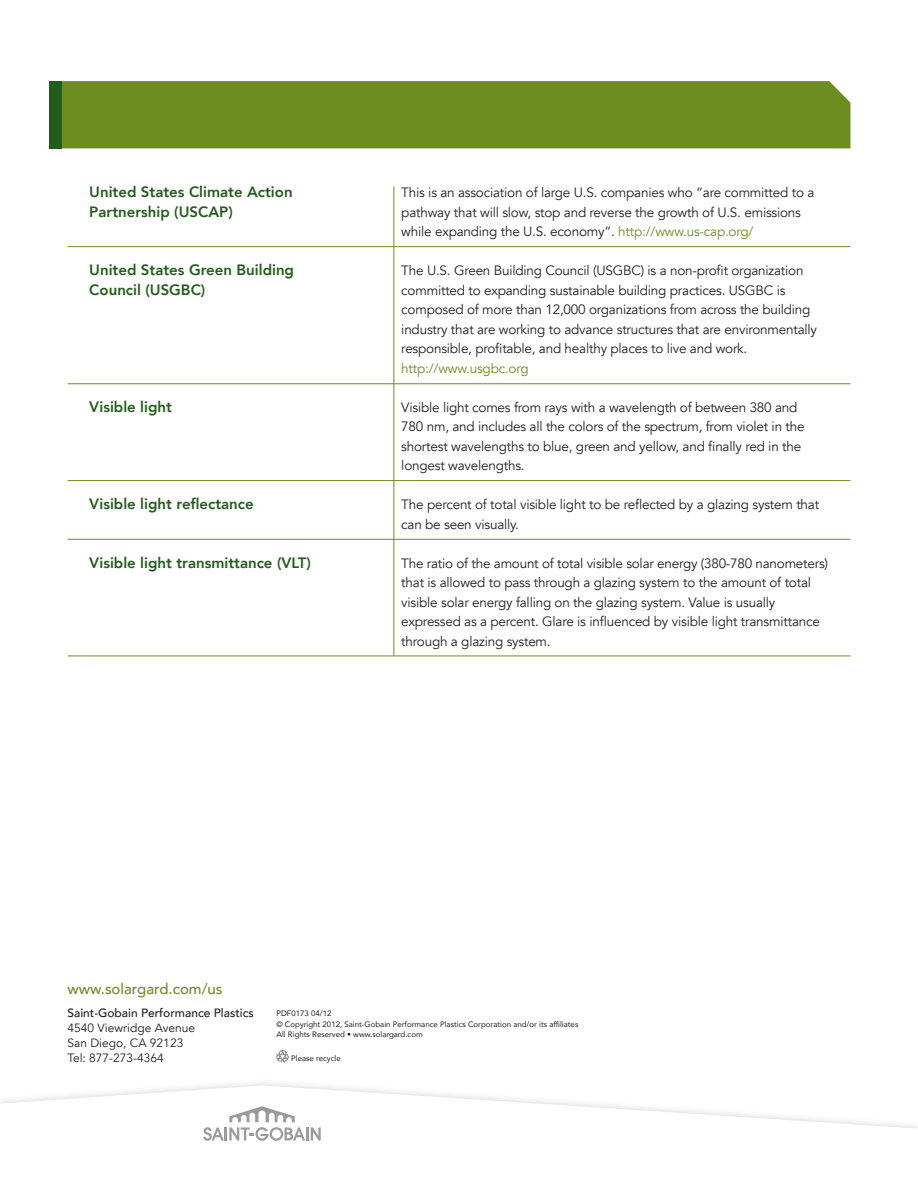
<style>
.page{position:relative;width:918px;height:1188px;background:#fff}
.page>*{position:absolute;margin:0;border:0;box-sizing:border-box;transform-origin:0 0}
.Text_Head{font:800 15px "Avenir LT Com";color:#225e1a}
.t1{font:500 15px "Avenir LT Com";color:#6d8d23}
.Text_Head-2{font:13.5px/19.5px "Avenir LT Com";letter-spacing:-.015em;color:#231f20}
.Body_Text{font:12px/15px "Avenir LT Com";color:#231f20}
.t2{font:7.8px/10.5px "Avenir LT Com";color:#231f20}
.s1{color:#6d8d23}
.s2{font-weight:500}
</style>
<div class="page">
<hr style="left:68px;top:246px;width:782px;height:1px;background:#6d8d23">
<hr style="left:393px;top:187px;width:1px;height:469px;background:#6d8d23">
<hr style="left:68px;top:383px;width:782px;height:1px;background:#6d8d23">
<hr style="left:68px;top:480px;width:782px;height:1px;background:#6d8d23">
<hr style="left:68px;top:539px;width:782px;height:1px;background:#6d8d23">
<hr style="left:68px;top:656px;width:782px;height:1px;background:#6d8d23">
<div style="left:62px;top:81px;width:789px;height:67px;background:#6d8d23"></div>
<div style="left:49px;top:81px;width:13px;height:67px;background:#225e1a"></div>
<svg style="left:0;top:1085px;width:918px;height:43px"></svg>
<svg style="left:203px;top:1106px;width:118px;height:35px"></svg>
<svg style="left:276px;top:1051px;width:13px;height:11px"></svg>
<p class="Text_Head" style="left:89px;top:183px;width:205px">United States Climate Action</p>
<p class="Text_Head-2" style="left:401px;top:183px;width:415px">This is an association of large U.S. companies who “are committed to a</p>
<p class="Text_Head" style="left:89px;top:203px;width:145px">Partnership (USCAP)</p>
<p class="Text_Head-2" style="left:401px;top:203px;width:401px">pathway that will slow, stop and reverse the growth of U.S. emissions while expanding the U.S. economy”. <span class="s1">http://www.us-cap.org/</span></p>
<p class="Text_Head" style="left:89px;top:261px;width:206px">United States Green Building</p>
<p class="Text_Head-2" style="left:401px;top:261px;width:404px">The U.S. Green Building Council (USGBC) is a non-profit organization</p>
<p class="Text_Head" style="left:89px;top:281px;width:118px">Council (USGBC)</p>
<p class="Text_Head-2" style="left:401px;top:281px;width:417px">committed to expanding sustainable building practices. USGBC is composed of more than 12,000 organizations from across the building industry that are working to advance structures that are environmentally responsible, profitable, and healthy places to live and work. <span class="s1">http://www.usgbc.org</span></p>
<p class="Text_Head" style="left:89px;top:398px;width:84px">Visible light</p>
<p class="Text_Head-2" style="left:401px;top:398px;width:405px">Visible light comes from rays with a wavelength of between 380 and 780 nm, and includes all the colors of the spectrum, from violet in the shortest wavelengths to blue, green and yellow, and finally red in the longest wavelengths.</p>
<p class="Text_Head" style="left:89px;top:495px;width:166px">Visible light reflectance</p>
<p class="Text_Head-2" style="left:401px;top:495px;width:419px">The percent of total visible light to be reflected by a glazing system that can be seen visually.</p>
<p class="Text_Head" style="left:89px;top:554px;width:223px">Visible light transmittance (VLT)</p>
<p class="Text_Head-2" style="left:401px;top:554px;width:428px">The ratio of the amount of total visible solar energy (380-780 nanometers) that is allowed to pass through a glazing system to the amount of total visible solar energy falling on the glazing system. Value is usually expressed as a percent. Glare is influenced by visible light transmittance through a glazing system.</p>
<p class="t1" style="left:68px;top:980px;width:157px">www.solargard.com/us</p>
<p class="Body_Text" style="left:68px;top:1005px;width:188px"><span class="s2">Saint-Gobain Performance Plastics<br></span>4540 Viewridge Avenue<br>San Diego, CA 92123<br>Tel: 877-273-4364</p>
<p class="t2" style="left:276px;top:1008px;width:303px">PDF0173 04/12<br>© Copyright 2012, Saint-Gobain Performance Plastics Corporation and/or its affiliates<br>All Rights Reserved • www.solargard.com</p>
<p class="t2" style="left:291px;top:1053px;width:51px">Please recycle</p>
</div>
